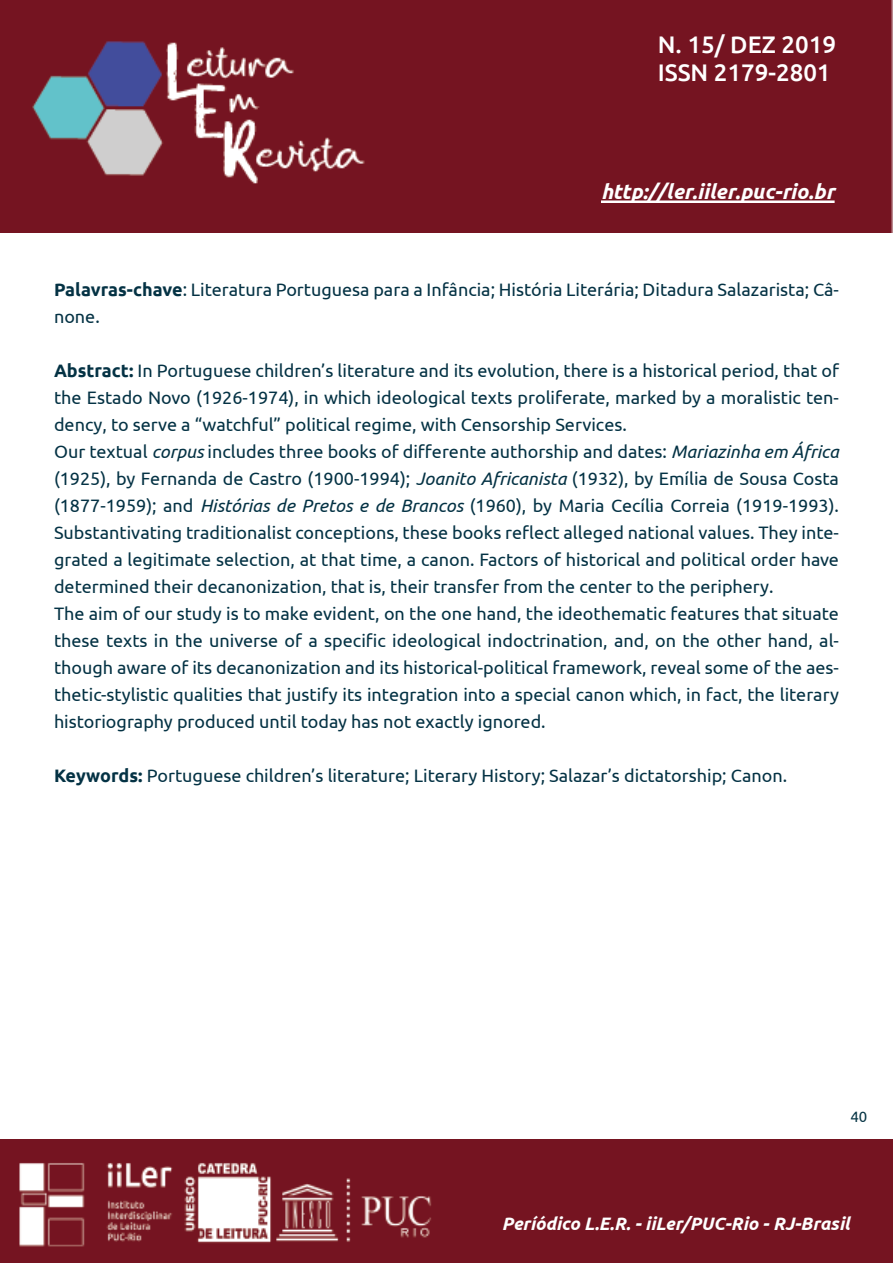
<style>
.page{position:relative;width:893px;height:1263px;background:#fff}
.page>*{position:absolute;margin:0;border:0;box-sizing:border-box;transform-origin:0 0}
.t1{font:500 24px/28.8px "Ubuntu";color:#fff}
.t2{font:italic 700 21px "Ubuntu";color:#fff}
.t3{font:18px/27px "Ubuntu";color:#043244}
.t4{font:italic 700 18px "Ubuntu";color:#fff}
.t5{font:15px "Ubuntu";color:#063444}
.s1{font-weight:700}
.s2{font-style:italic}
</style>
<div class="page">
<img style="left:0;top:0;width:893px;height:232px">
<img style="left:0;top:1140px;width:893px;height:123px">
<div style="left:510px;top:15px;width:357px;height:187px;background:#751421"></div>
<div style="left:38px;top:191px;width:357px;height:30px;background:#751421"></div>
<hr style="left:601px;top:200px;width:234px;height:3px;background:#fff">
<h1 class="t1" style="left:658px;top:29px;width:180px">N. 15/ DEZ 2019<br>ISSN 2179-2801</h1>
<p class="t2" style="left:601px;top:179px;width:235px">http://ler.iiler.puc-rio.br</p>
<p class="t3" style="left:54px;top:276px;width:786px"><span class="s1">Palavras-chave</span>: Literatura Portuguesa para a Infância; História Literária; Ditadura Salazarista; Câ&shy;none.</p>
<p class="t3" style="left:54px;top:357px;width:786px"><span class="s1">Abstract:</span> In Portuguese children’s literature and its evolution, there is a historical period, that of the Estado Novo (1926-1974), in which ideological texts proliferate, marked by a moralistic ten&shy;dency, to serve a “watchful” political regime, with Censorship Services.<br>Our textual <span class="s2">corpus</span> includes three books of differente authorship and dates: <span class="s2">Mariazinha em África </span>(1925), by Fernanda de Castro (1900-1994); <span class="s2">Joanito Africanista</span> (1932), by Emília de Sousa Costa (1877-1959); and <span class="s2">Histórias de Pretos e de Brancos</span> (1960), by Maria Cecília Correia (1919-1993).<br>Substantivating traditionalist conceptions, these books reflect alleged national values. They inte&shy;grated a legitimate selection, at that time, a canon. Factors of historical and political order have determined their decanonization, that is, their transfer from the center to the periphery.<br>The aim of our study is to make evident, on the one hand, the ideothematic features that situate these texts in the universe of a specific ideological indoctrination, and, on the other hand, al&shy;though aware of its decanonization and its historical-political framework, reveal some of the aes&shy;thetic-stylistic qualities that justify its integration into a special canon which, in fact, the literary historiography produced until today has not exactly ignored.</p>
<p class="t3" style="left:54px;top:762px;width:735px"><span class="s1">Keywords:</span> Portuguese children’s literature; Literary History; Salazar’s dictatorship; Canon.</p>
<p class="t5" style="left:850px;top:1107px;width:18px">40</p>
<p class="t4" style="left:502px;top:1213px;width:349px">Períódico L.E.R. - iiLer/PUC-Rio - RJ-Brasil</p>
</div>
